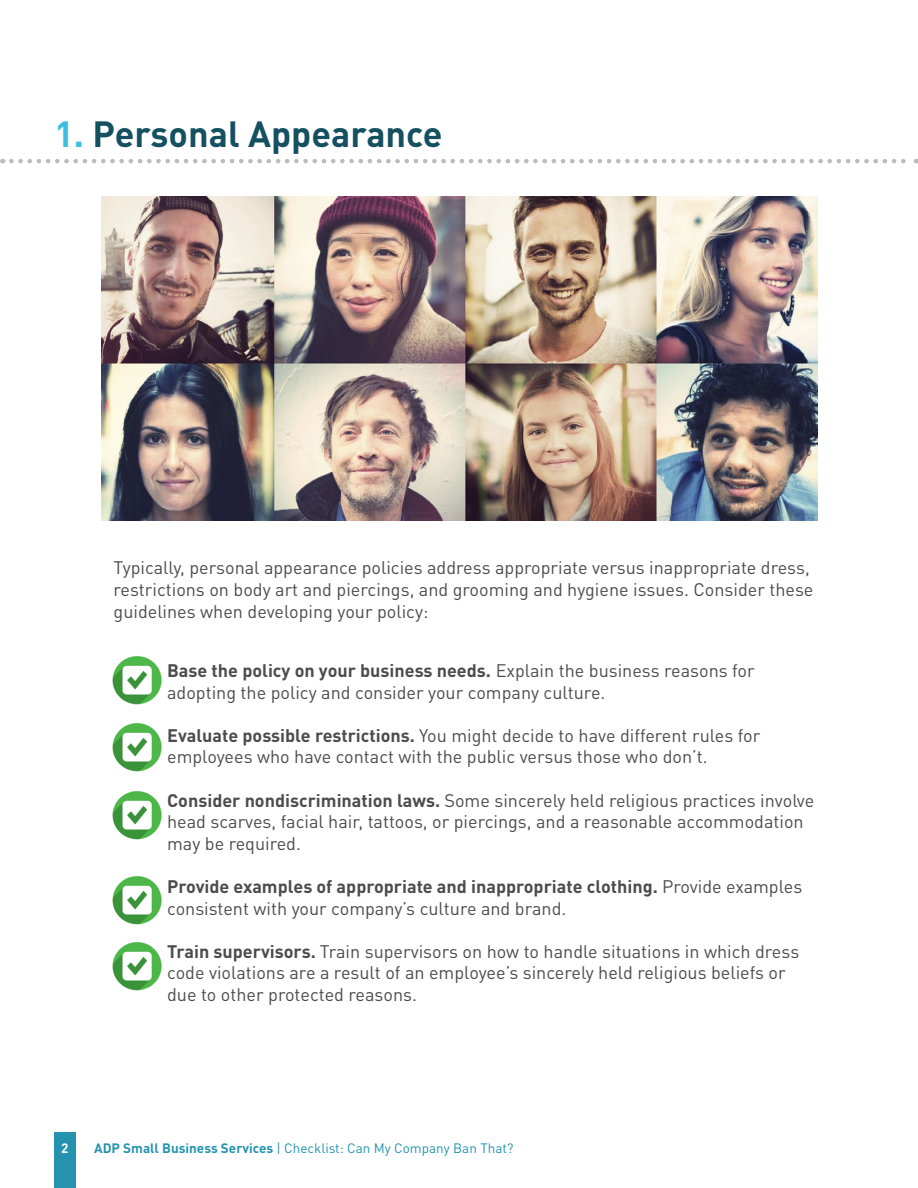
<style>
.page{position:relative;width:918px;height:1188px;background:#fff}
.page>*{position:absolute;margin:0;border:0;box-sizing:border-box;transform-origin:0 0}
.t1{font:700 36px "DINOT";color:#155061}
.t2{font:18px/21.6px "DINOT";color:#4d4c4c}
.t3{font:700 18px "DINOT";color:#4d4c4c}
.t4{font:13.5px "DINOT";color:#2593af}
.Footnotes{font:700 13.5px "DINOT";color:#fff}
.s1{color:#3ebedf}
.s2{font-weight:400}
.s3{font-weight:700}
</style>
<div class="page">
<div style="left:54px;top:1132px;width:21px;height:56px;background:#2593af"></div>
<svg style="left:11px;top:159px;width:906px;height:4px"></svg>
<img style="left:101px;top:196px;width:716px;height:325px">
<img style="left:112px;top:655px;width:50px;height:50px">
<img style="left:112px;top:722px;width:50px;height:50px">
<img style="left:112px;top:790px;width:50px;height:50px">
<img style="left:112px;top:875px;width:50px;height:50px">
<img style="left:112px;top:941px;width:50px;height:50px">
<p class="t1" style="left:54px;top:110px;width:390px"><span class="s1">1.</span> Personal Appearance</p>
<p class="t2" style="left:114px;top:557px;width:701px">Typically, personal appearance policies address appropriate versus inappropriate dress, restrictions on body art and piercings, and grooming and hygiene issues. Consider these guidelines when developing your policy:</p>
<p class="t3" style="left:167px;top:659px;width:589px">Base the policy on your business needs. <span class="s2">Explain the business reasons for</span></p>
<p class="t2" style="left:167px;top:681px;width:440px">adopting the policy and consider your company culture.</p>
<p class="t2" style="left:167px;top:724px;width:595px"><span class="s3">Evaluate possible restrictions.</span> You might decide to have different rules for</p>
<p class="t2" style="left:167px;top:746px;width:542px">employees who have contact with the public versus those who don’t.</p>
<p class="t2" style="left:167px;top:789px;width:649px"><span class="s3">Consider nondiscrimination laws.</span> Some sincerely held religious practices involve head scarves, facial hair, tattoos, or piercings, and a reasonable accommodation may be required.</p>
<p class="t2" style="left:167px;top:875px;width:637px"><span class="s3">Provide examples of appropriate and inappropriate clothing.</span> Provide examples consistent with your company’s culture and brand.</p>
<p class="t2" style="left:167px;top:940px;width:634px"><span class="s3">Train supervisors.</span> Train supervisors on how to handle situations in which dress code violations are a result of an employee’s sincerely held religious beliefs or due to other protected reasons.</p>
<p class="Footnotes" style="left:61px;top:1139px;width:9px">2</p>
<p class="t4" style="left:94px;top:1140px;width:421px"><span class="s3">ADP Small Business Services</span> | Checklist: Can My Company Ban That?</p>
</div>
